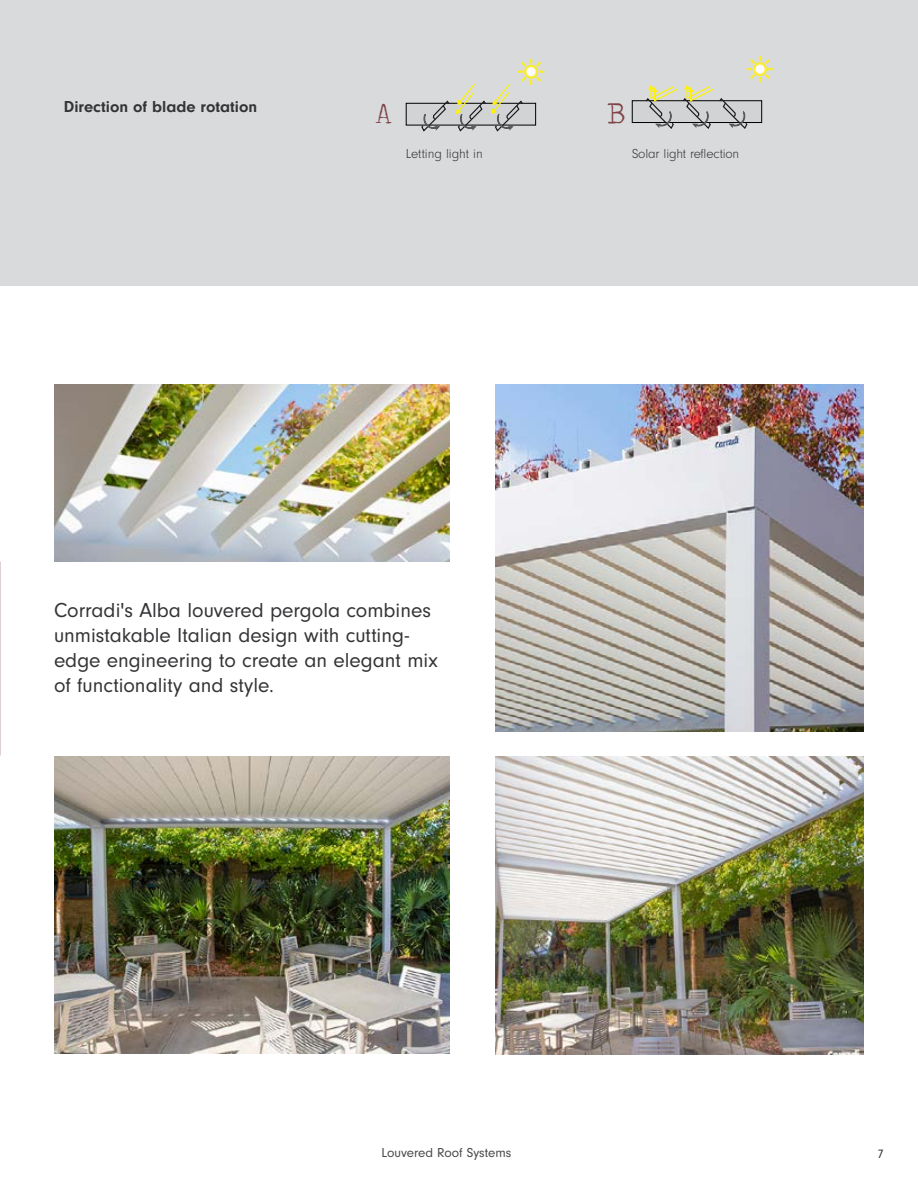
<style>
.page{position:relative;width:918px;height:1188px;background:#fff}
.page>*{position:absolute;margin:0;border:0;box-sizing:border-box;transform-origin:0 0}
.t1{font:30px "Traveling Typewriter";color:#7f4245}
.t2{font:21px/25.2px "Neuzeit Gro";color:#333436}
.t3{font:700 16.5px "Neuzeit Gro";color:#333436}
.t4{font:300 13.5px "Neuzeit Gro";letter-spacing:-.01em;color:#333436}
.t5{font:13.5px "Neuzeit Gro";color:#484748}
.t6{font:12.75px "Neuzeit Gro";color:#333436}
</style>
<div class="page">
<div style="left:0;top:0;width:918px;height:285px;background:#d8dadb"></div>
<div style="left:406px;top:103px;width:130px;height:22px;background:#d1d3d4"></div>
<div style="left:406px;top:103px;width:130px;height:22px;border:1px solid #000"></div>
<svg style="left:421px;top:60px;width:122px;height:72px"></svg>
<div style="left:632px;top:101px;width:130px;height:22px;background:#d1d3d4"></div>
<div style="left:632px;top:100px;width:130px;height:23px;border:1px solid #000"></div>
<svg style="left:645px;top:57px;width:127px;height:72px"></svg>
<img style="left:54px;top:756px;width:396px;height:298px">
<img style="left:54px;top:385px;width:396px;height:177px">
<img style="left:496px;top:385px;width:368px;height:346px">
<img style="left:496px;top:756px;width:368px;height:299px">
<p class="t3" style="left:64px;top:97px;width:195px">Direction of blade rotation</p>
<h1 class="t1" style="left:376px;top:94px;width:18px">A</h1>
<h1 class="t1" style="left:607px;top:94px;width:20px">B</h1>
<p class="t4" style="left:406px;top:146px;width:79px">Letting light in</p>
<p class="t4" style="left:632px;top:146px;width:109px">Solar light reflection</p>
<p class="t2" style="left:54px;top:598px;width:385px">Corradi's Alba louvered pergola combines unmistakable Italian design with cutting&shy;edge engineering to create an elegant mix of functionality and style.</p>
<p class="t5" style="left:382px;top:1145px;width:131px">Louvered Roof Systems</p>
<p class="t6" style="left:878px;top:1147px;width:8px">7</p>
</div>
